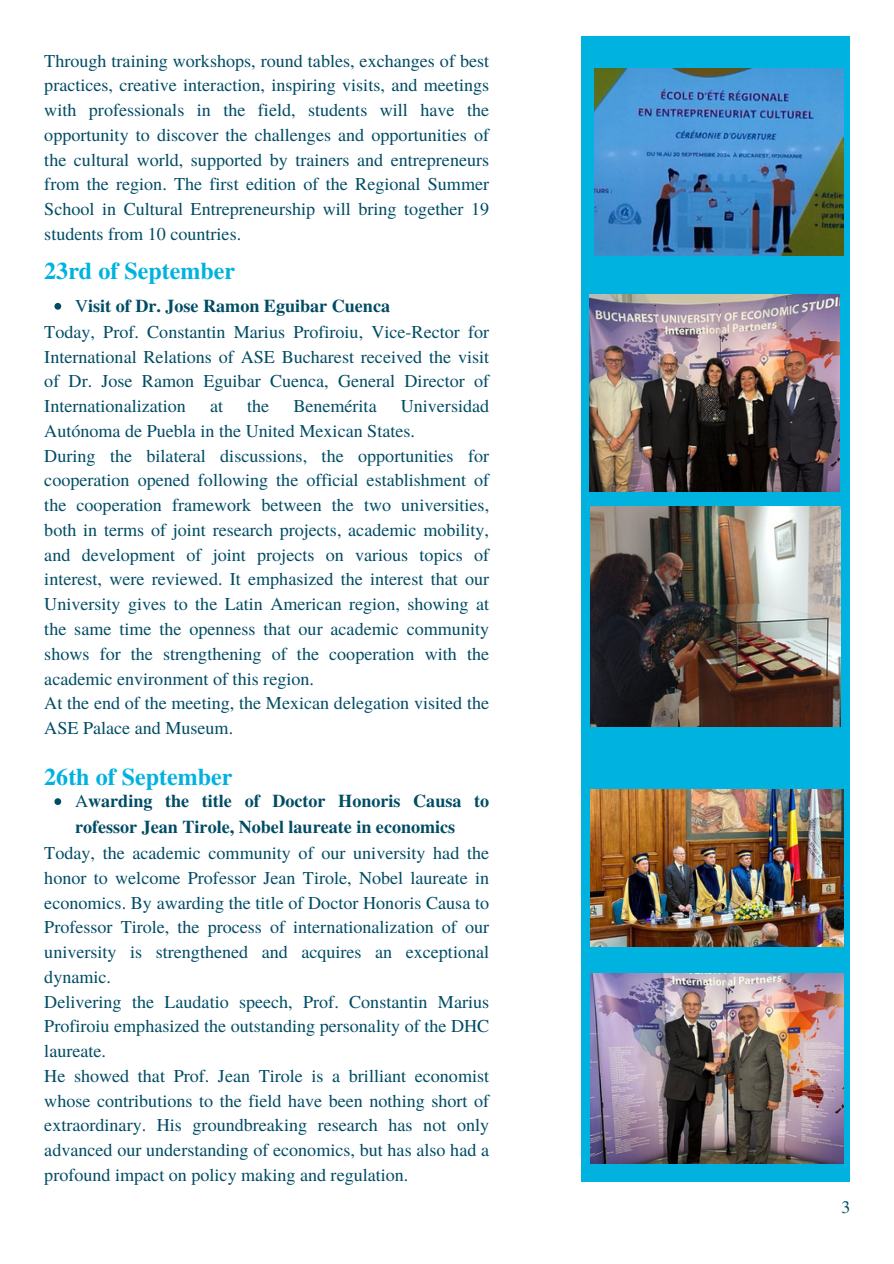
<style>
.page{position:relative;width:894px;height:1264px;background:#fff}
.page>*{position:absolute;margin:0;border:0;box-sizing:border-box;transform-origin:0 0}
.t1{font:700 24px "Te X Gyre Termes";color:#00b2e0}
.t2{font:18.15px/24.8px "Te X Gyre Termes";color:#004c65;text-align:justify}
.t3{font:700 18.15px/25.8px "Te X Gyre Termes";color:#004c65}
.t4{font:17.7px "Te X Gyre Termes";color:#004c65}
.s1{font-weight:400}
</style>
<div class="page">
<div style="left:581px;top:36px;width:269px;height:1145px;background:#00b2e0"></div>
<img style="left:589px;top:294px;width:250px;height:197px">
<img style="left:590px;top:506px;width:250px;height:220px">
<img style="left:590px;top:790px;width:253px;height:156px">
<svg style="left:54px;top:303px;width:7px;height:7px"></svg>
<img style="left:594px;top:68px;width:249px;height:187px">
<img style="left:590px;top:974px;width:253px;height:189px">
<svg style="left:54px;top:798px;width:7px;height:7px"></svg>
<h1 class="t2" style="left:44px;top:47px;width:446px">Through training workshops, round tables, exchanges of best practices, creative interaction, inspiring visits, and meetings with professionals in the field, students will have the opportunity to discover the challenges and opportunities of the cultural world, supported by trainers and entrepreneurs from the region. The first edition of the Regional Summer School in Cultural Entrepreneurship will bring together 19 students from 10 countries.</h1>
<p class="t1" style="left:44px;top:252px;width:192px">23rd of September</p>
<h1 class="t3" style="left:75px;top:292px;width:316px"><span class="s1">V</span>isit of Dr. Jose Ramon Eguibar Cuenca</h1>
<p class="t2" style="left:44px;top:318px;width:446px">Today, Prof. Constantin Marius Profiroiu, Vice-Rector for International Relations of ASE Bucharest received the visit of Dr. Jose Ramon Eguibar Cuenca, General Director of Internationalization</p>
<p class="t2" style="left:44px;top:393px;width:446px;text-indent:356px">Universidad<br>Autónoma de Puebla in the United Mexican States.</p>
<p class="t2" style="left:44px;top:442px;width:446px">During the bilateral discussions, the opportunities for cooperation opened following the official establishment of the cooperation framework between the two universities, both in terms of joint research projects, academic mobility, and development of joint projects on various topics of interest, were reviewed. It emphasized the interest that our University gives to the Latin American region, showing at the same time the openness that our academic community shows for the strengthening of the cooperation with the academic environment of this region.</p>
<p class="t2" style="left:44px;top:690px;width:446px">At the end of the meeting, the Mexican delegation visited the<br>ASE Palace and Museum.</p>
<p class="t1" style="left:44px;top:758px;width:189px">26th of September</p>
<p class="t2" style="left:210px;top:393px;width:15px">at</p>
<p class="t2" style="left:247px;top:393px;width:24px">the</p>
<p class="t2" style="left:293px;top:393px;width:85px">Benemérita</p>
<p class="t3" style="left:75px;top:787px;width:415px"><span class="s1">A</span>warding the title of Doctor Honoris Causa to rofessor Jean Tirole, Nobel laureate in economics</p>
<p class="t2" style="left:44px;top:839px;width:446px">Today, the academic community of our university had the honor to welcome Professor Jean Tirole, Nobel laureate in economics. By awarding the title of Doctor Honoris Causa to Professor Tirole, the process of internationalization of our university is strengthened and acquires an exceptional dynamic.</p>
<p class="t2" style="left:44px;top:988px;width:446px">Delivering the Laudatio speech, Prof. Constantin Marius Profiroiu emphasized the outstanding personality of the DHC laureate.</p>
<p class="t2" style="left:44px;top:1062px;width:446px">He showed that Prof. Jean Tirole is a brilliant economist whose contributions to the field have been nothing short of extraordinary. His groundbreaking research has not only advanced our understanding of economics, but has also had a profound impact on policy making and regulation.</p>
<p class="t4" style="left:841px;top:1194px;width:10px">3</p>
</div>
